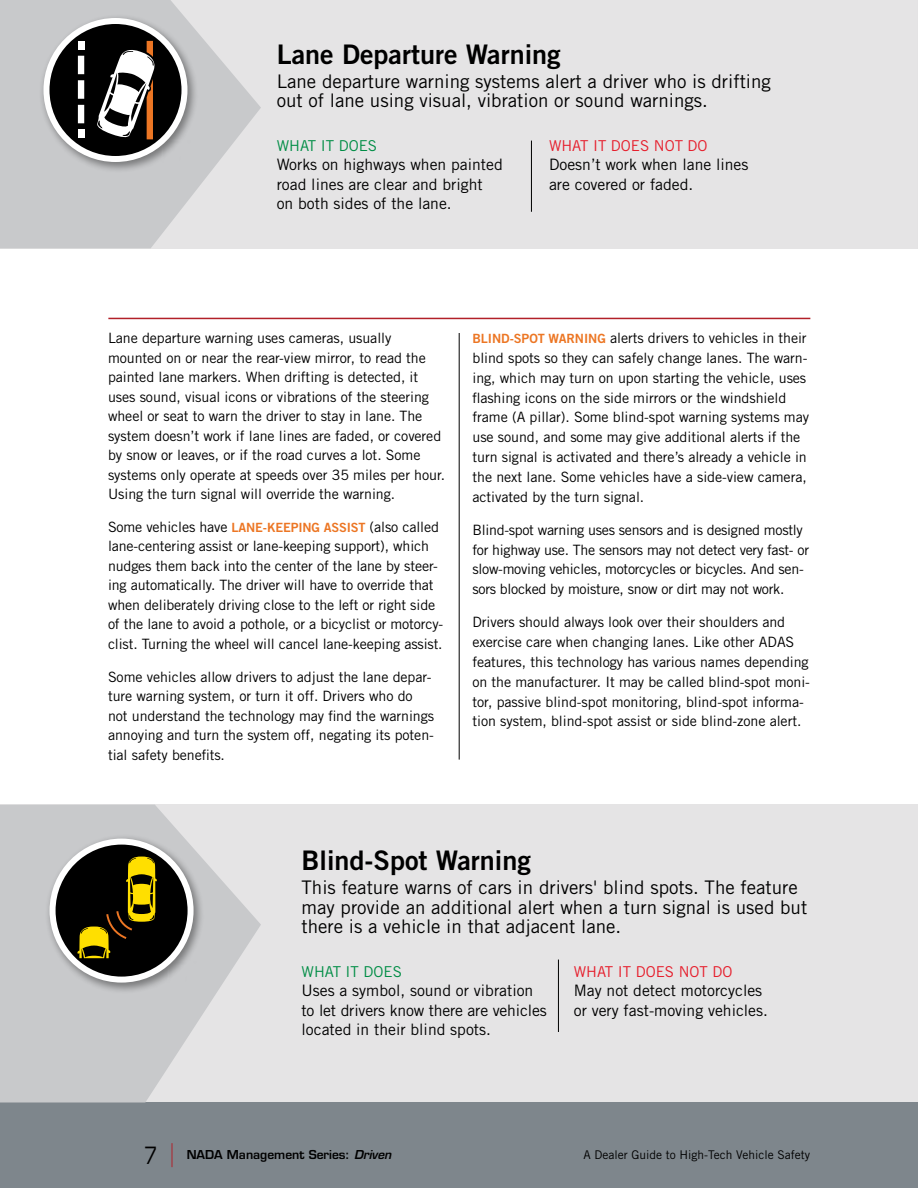
<style>
.page{position:relative;width:918px;height:1188px;background:#fff}
.page>*{position:absolute;margin:0;border:0;box-sizing:border-box;transform-origin:0 0}
.t1{font:27px "Trade Gothic LT Std Bd 2";color:#000}
.t2{font:18.75px/19.5px "Trade Gothic LT Std";color:#000}
.t3{font:15.75px/19.5px "Trade Gothic LT Std";color:#000}
.t4{font:15px "Trade Gothic LT Std";color:#e61e2c}
.t5{font:15px "Trade Gothic LT Std";color:#008d45}
.t6{font:14.25px/19.5px "Trade Gothic LT Std";letter-spacing:-.005em;color:#000}
.t7{font:12px "Trade Gothic LT Std";color:#000}
.t8{font:600 12px "Eurostile LT Std";color:#000}
.s1{font-family:"Trade Gothic LT Std Bd 2";font-size:12.75px;color:#ec7624}
.s2{font-weight:400;font-stretch:condensed;font-size:24px}
.s3{font-family:"Helvetica Neue LT Std";font-weight:100;font-size:24px;color:#b22029}
.s4{font-style:italic}
</style>
<div class="page">
<div style="left:0;top:805px;width:918px;height:304px;background:#e5e4e5"></div>
<div style="left:904px;top:0;width:14px;height:248px;background:#e5e4e5"></div>
<hr style="left:459px;top:333px;width:1px;height:427px;background:#000">
<div style="left:0;top:1102px;width:918px;height:86px;background:#7e868c"></div>
<svg style="left:0;top:805px;width:261px;height:298px;fill:#c8c9cb"></svg>
<div style="left:44px;top:834px;width:161px;height:159px;background:#000;opacity:.4"></div>
<div style="left:50px;top:839px;width:144px;height:144px;background:#fff;border-radius:50%"></div>
<div style="left:56px;top:845px;width:132px;height:132px;background:#000;border-radius:50%"></div>
<svg style="left:77px;top:857px;width:80px;height:101px"></svg>
<hr style="left:558px;top:960px;width:1px;height:72px;background:#000">
<hr style="left:108px;top:318px;width:702px;height:1px;background:#b22029">
<div style="left:0;top:0;width:911px;height:248px;background:#e5e4e5"></div>
<svg style="left:0;top:0;width:261px;height:248px;fill:#c8c9cb"></svg>
<div style="left:38px;top:13px;width:161px;height:160px;background:#000;opacity:.4"></div>
<div style="left:43px;top:18px;width:144px;height:144px;background:#fff;border-radius:50%"></div>
<div style="left:50px;top:24px;width:132px;height:132px;background:#000;border-radius:50%"></div>
<div style="left:78px;top:41px;width:6px;height:9px;background:#fff"></div>
<svg style="left:78px;top:56px;width:6px;height:67px"></svg>
<div style="left:78px;top:129px;width:6px;height:9px;background:#fff"></div>
<svg style="left:97px;top:41px;width:58px;height:98px"></svg>
<hr style="left:531px;top:141px;width:1px;height:71px;background:#000">
<h1 class="t1" style="left:277px;top:38px;width:286px">Lane Departure Warning</h1>
<h2 class="t2" style="left:277px;top:71px;width:496px">Lane departure warning systems alert a driver who is drifting out of lane using visual, vibration or sound warnings.</h2>
<p class="t5" style="left:277px;top:136px;width:102px">WHAT IT DOES</p>
<p class="t3" style="left:277px;top:155px;width:228px">Works on highways when painted road lines are clear and bright on both sides of the lane.</p>
<p class="t4" style="left:549px;top:136px;width:160px">WHAT IT DOES NOT DO</p>
<p class="t3" style="left:549px;top:155px;width:201px">Doesn’t work when lane lines are covered or faded.</p>
<p class="t6" style="left:108px;top:328px;width:339px">Lane departure warning uses cameras, usually mounted on or near the rear-view mirror, to read the painted lane markers. When drifting is detected, it uses sound, visual icons or vibrations of the steering wheel or seat to warn the driver to stay in lane. The system doesn’t work if lane lines are faded, or covered by snow or leaves, or if the road curves a lot. Some systems only operate at speeds over 35 miles per hour.<br>Using the turn signal will override the warning.</p>
<p class="t6" style="left:108px;top:517px;width:337px">Some vehicles have <span class="s1">LANE-KEEPING ASSIST</span> (also called lane-centering assist or lane-keeping support), which nudges them back into the center of the lane by steer&shy;ing automatically. The driver will have to override that when deliberately driving close to the left or right side of the lane to avoid a pothole, or a bicyclist or motorcy&shy;clist. Turning the wheel will cancel lane-keeping assist.</p>
<p class="t6" style="left:108px;top:667px;width:328px">Some vehicles allow drivers to adjust the lane depar&shy;ture warning system, or turn it off. Drivers who do not understand the technology may find the warnings annoying and turn the system off, negating its poten&shy;tial safety benefits.</p>
<p class="t6" style="left:472px;top:328px;width:338px"><span class="s1">BLIND-SPOT WARNING</span> alerts drivers to vehicles in their blind spots so they can safely change lanes. The warn&shy;ing, which may turn on upon starting the vehicle, uses flashing icons on the side mirrors or the windshield frame (A pillar). Some blind-spot warning systems may use sound, and some may give additional alerts if the turn signal is activated and there’s already a vehicle in the next lane. Some vehicles have a side-view camera, activated by the turn signal.</p>
<p class="t6" style="left:473px;top:520px;width:338px">Blind-spot warning uses sensors and is designed mostly for highway use. The sensors may not detect very fast- or slow-moving vehicles, motorcycles or bicycles. And sen&shy;sors blocked by moisture, snow or dirt may not work.</p>
<p class="t6" style="left:473px;top:612px;width:339px">Drivers should always look over their shoulders and exercise care when changing lanes. Like other ADAS features, this technology has various names depending on the manufacturer. It may be called blind-spot moni&shy;tor, passive blind-spot monitoring, blind-spot informa&shy;tion system, blind-spot assist or side blind-zone alert.</p>
<h1 class="t1" style="left:302px;top:844px;width:231px">Blind-Spot Warning</h1>
<h2 class="t2" style="left:302px;top:877px;width:507px">This feature warns of cars in drivers' blind spots. The feature may provide an additional alert when a turn signal is used but there is a vehicle in that adjacent lane.</h2>
<p class="t5" style="left:302px;top:962px;width:102px">WHAT IT DOES</p>
<p class="t3" style="left:302px;top:981px;width:247px">Uses a symbol, sound or vibration to let drivers know there are vehicles located in their blind spots.</p>
<p class="t4" style="left:574px;top:962px;width:160px">WHAT IT DOES NOT DO</p>
<p class="t3" style="left:574px;top:981px;width:196px">May not detect motorcycles or very fast-moving vehicles.</p>
<p class="t8" style="left:144px;top:1147px;width:249px"><span class="s2">7</span> <span class="s3">|</span> NADA Management Series: <span class="s4">Driven</span></p>
<p class="t7" style="left:584px;top:1148px;width:228px">A Dealer Guide to High-Tech Vehicle Safety</p>
</div>
